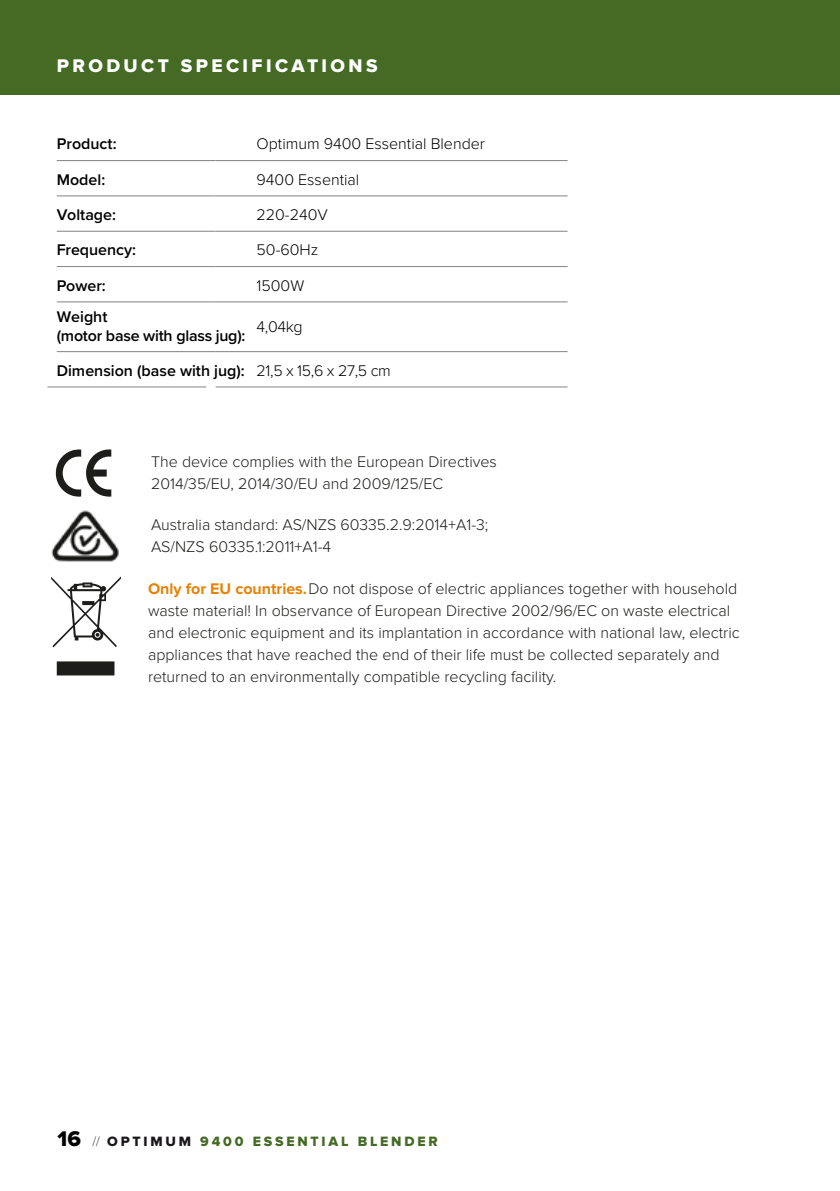
<style>
.page{position:relative;width:840px;height:1191px;background:#fff}
.page>*{position:absolute;margin:0;border:0;box-sizing:border-box;transform-origin:0 0}
.t1{font:19px "Proxima Nova Extrabld";letter-spacing:.18em;color:#fff}
.t2{font:300 16px/22px "Proxima Nova";color:#1d1d1b}
.t3{font:600 16px/19.2px "Proxima Nova";color:#000}
.t4{font:300 16px "Proxima Nova";color:#000}
.t5{font:14px "Proxima Nova Extrabld";letter-spacing:.2em;color:#446a24}
.s1{font-weight:300}
.s2{font-weight:700;color:#e88106}
.s3{font-size:22px;color:#000}
.s4{font-family:"Proxima Nova";font-weight:100;color:#000}
.s5{color:#1a171b}
</style>
<div class="page">
<div style="left:0;top:0;width:839px;height:94px;background:#446a24"></div>
<hr style="left:57px;top:160px;width:158px;height:1px;background:#828383">
<hr style="left:215px;top:160px;width:352px;height:1px;background:#828383">
<hr style="left:57px;top:195px;width:158px;height:1px;background:#828383">
<hr style="left:215px;top:195px;width:352px;height:1px;background:#828383">
<hr style="left:57px;top:231px;width:158px;height:1px;background:#828383">
<hr style="left:215px;top:231px;width:352px;height:1px;background:#828383">
<hr style="left:57px;top:266px;width:158px;height:1px;background:#828383">
<hr style="left:215px;top:266px;width:352px;height:1px;background:#828383">
<hr style="left:57px;top:301px;width:158px;height:1px;background:#828383">
<hr style="left:215px;top:301px;width:352px;height:1px;background:#828383">
<hr style="left:57px;top:351px;width:158px;height:1px;background:#828383">
<hr style="left:215px;top:351px;width:352px;height:1px;background:#828383">
<hr style="left:47px;top:386px;width:159px;height:1px;background:#828383">
<hr style="left:215px;top:386px;width:352px;height:1px;background:#828383">
<svg style="left:51px;top:576px;width:70px;height:99px"></svg>
<svg style="left:55px;top:449px;width:56px;height:48px"></svg>
<img style="left:51px;top:510px;width:68px;height:52px">
<p class="t1" style="left:57px;top:55px;width:322px">PRODUCT SPECIFICATIONS</p>
<p class="t3" style="left:57px;top:134px;width:61px">Product:</p>
<p class="t4" style="left:256px;top:137px;width:230px">Optimum 9400 Essential Blender</p>
<p class="t3" style="left:57px;top:169px;width:50px">Model:</p>
<p class="t4" style="left:256px;top:172px;width:104px">9400 Essential</p>
<p class="t3" style="left:57px;top:204px;width:61px">Voltage:</p>
<p class="t4" style="left:256px;top:207px;width:73px">220-240V</p>
<p class="t3" style="left:57px;top:240px;width:81px">Frequency:</p>
<p class="t4" style="left:256px;top:242px;width:63px">50-60Hz</p>
<p class="t3" style="left:57px;top:275px;width:51px">Power:</p>
<p class="t4" style="left:256px;top:278px;width:49px">1500W</p>
<p class="t3" style="left:57px;top:306px;width:190px">Weight<br>(motor base with glass jug):</p>
<p class="t4" style="left:256px;top:319px;width:48px">4,04kg</p>
<p class="t3" style="left:57px;top:360px;width:335px">Dimension (base with jug): <span class="s1">21,5 x 15,6 x 27,5 cm</span></p>
<p class="t2" style="left:151px;top:451px;width:347px">The device complies with the European Directives<br>2014/35/EU, 2014/30/EU and 2009/125/EC</p>
<p class="t2" style="left:151px;top:514px;width:338px">Australia standard: AS/NZS 60335.2.9:2014+A1-3;<br>AS/NZS 60335.1:2011+A1-4</p>
<p class="t2" style="left:148px;top:578px;width:593px"><span class="s2">Only for EU countries.</span> Do not dispose of electric appliances together with household waste material! In observance of European Directive 2002/96/EC on waste electrical and electronic equipment and its implantation in accordance with national law, electric appliances that have reached the end of their life must be collected separately and returned to an environmentally compatible recycling facility.</p>
<p class="t5" style="left:58px;top:1133px;width:381px"><span class="s3">16</span> <span class="s4">//</span> <span class="s5">OPTIMUM</span> 9400 ESSENTIAL BLENDER</p>
</div>
